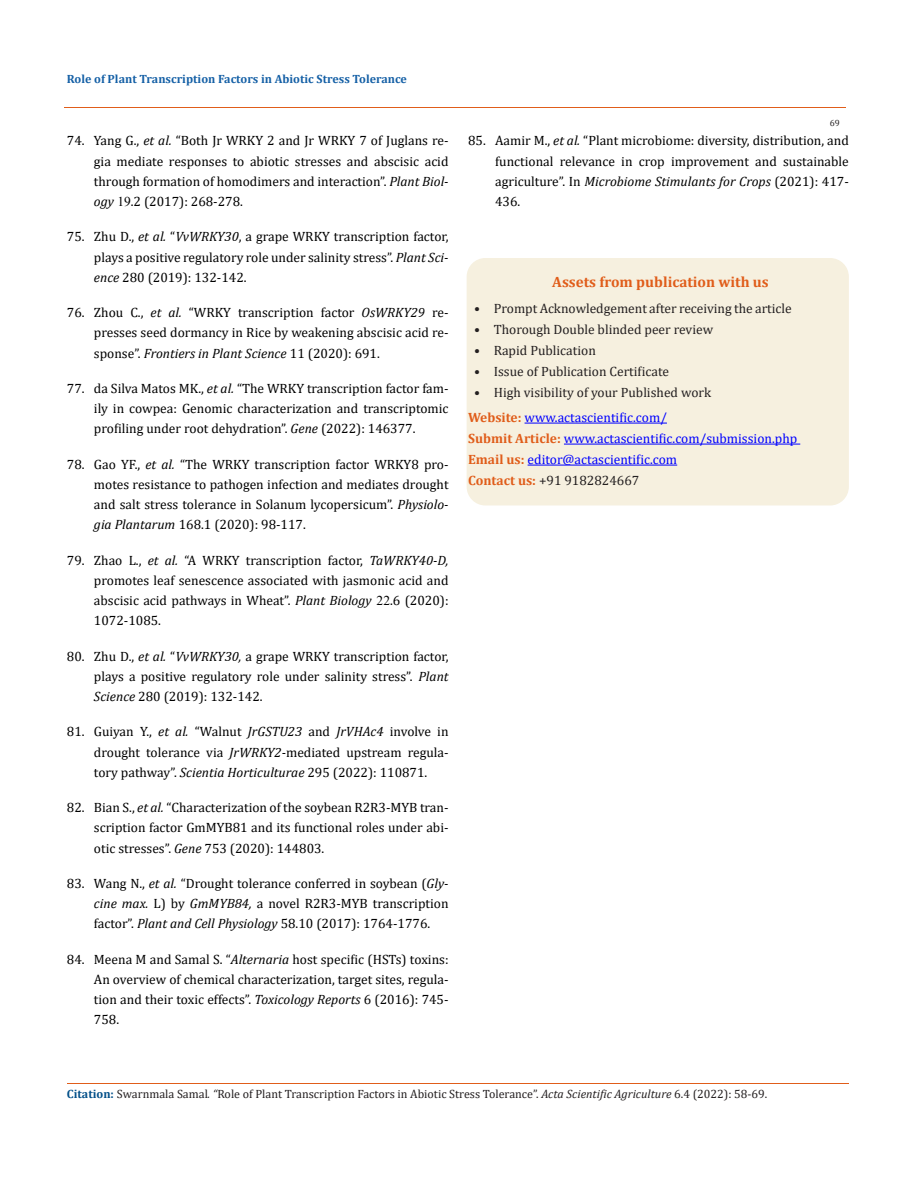
<style>
.page{position:relative;width:917px;height:1188px;background:#fff}
.page>*{position:absolute;margin:0;border:0;box-sizing:border-box;transform-origin:0 0}
.t1{font:700 15px "Cambria";color:#e05d1a}
.t2{font:13.5px/20.2px "Cambria";color:#000;text-align:justify}
.t3{font:13.5px "Cambria";color:#231f20}
.t4{font:13.5px "Cambria";color:#00f}
.t5{font:12px "Cambria";color:#231f20}
.t6{font:700 12px "Cambria";color:#1560a6}
.t7{font:9px "Cambria";color:#231f20}
.s1{font-style:italic}
.s2{font-family:"Times New Roman"}
.s3{font-weight:700;color:#e05d1a}
.s4{font-weight:700;color:#035089}
</style>
<div class="page">
<div style="left:467px;top:259px;width:381px;height:246px;background:#f6f0df;border-radius:18px"></div>
<div style="left:466px;top:258px;width:382px;height:248px;border:2px solid #f6f0df;border-radius:18px"></div>
<hr style="left:524px;top:423px;width:143px;height:1px;background:#00f">
<hr style="left:564px;top:444px;width:236px;height:1px;background:#00f">
<hr style="left:527px;top:465px;width:150px;height:1px;background:#00f">
<hr style="left:64px;top:108px;width:781px;height:1px;background:#e05d1a">
<hr style="left:67px;top:1083px;width:781px;height:1px;background:#e05d1a">
<p class="t6" style="left:67px;top:70px;width:341px">Role of Plant Transcription Factors in Abiotic Stress Tolerance</p>
<p class="t2" style="left:94px;top:131px;width:356px;text-indent:-27px">74. Yang G., <span class="s1">et al.</span> “Both Jr WRKY 2 and Jr WRKY 7 of Juglans re&shy;gia mediate responses to abiotic stresses and abscisic acid through formation of homodimers and interaction”. <span class="s1">Plant Biol&shy;ogy</span> <span class="s2">19</span>.2 (2017): 268-278.</p>
<p class="t2" style="left:94px;top:227px;width:356px;text-indent:-27px">75. Zhu D., <span class="s1">et al.</span> “<span class="s1">VvWRKY30</span>, a grape WRKY transcription factor, plays a positive regulatory role under salinity stress”. <span class="s1">Plant Sci&shy;ence</span> 280 (2019): 132-142.</p>
<p class="t2" style="left:94px;top:302px;width:356px;text-indent:-27px">76. Zhou C., <span class="s1">et al.</span> “WRKY transcription factor <span class="s1">OsWRKY29</span> re&shy;presses seed dormancy in Rice by weakening abscisic acid re&shy;sponse”. <span class="s1">Frontiers in Plant Science</span> 11 (2020): 691.</p>
<p class="t2" style="left:94px;top:378px;width:356px;text-indent:-27px">77. da Silva Matos MK., <span class="s1">et al.</span> “The WRKY transcription factor fam&shy;ily in cowpea: Genomic characterization and transcriptomic profiling under root dehydration”. <span class="s1">Gene</span> (2022): 146377.</p>
<p class="t2" style="left:94px;top:454px;width:356px;text-indent:-27px">78. Gao YF., <span class="s1">et al.</span> “The WRKY transcription factor WRKY8 pro&shy;motes resistance to pathogen infection and mediates drought and salt stress tolerance in Solanum lycopersicum”. <span class="s1">Physiolo&shy;gia Plantarum</span> 168.1 (2020): 98-117.</p>
<p class="t2" style="left:94px;top:550px;width:356px;text-indent:-27px">79. Zhao L., <span class="s1">et al.</span> “A WRKY transcription factor, <span class="s1">TaWRKY40‐D, </span>promotes leaf senescence associated with jasmonic acid and abscisic acid pathways in Wheat”. <span class="s1">Plant Biology</span> <span class="s2">22</span>.6 (2020):<br>1072-1085.</p>
<p class="t2" style="left:94px;top:646px;width:356px;text-indent:-27px">80. Zhu D., <span class="s1">et al.</span> “<span class="s1">VvWRKY30,</span> a grape WRKY transcription factor, plays a positive regulatory role under salinity stress”. <span class="s1">Plant Science</span> 280 (2019): 132-142.</p>
<p class="t2" style="left:94px;top:722px;width:356px;text-indent:-27px">81. Guiyan Y., <span class="s1">et al.</span> “Walnut <span class="s1">JrGSTU23</span> and <span class="s1">JrVHAc4</span> involve in drought tolerance via <span class="s1">JrWRKY2-</span>mediated upstream regula&shy;tory pathway”. <span class="s1">Scientia Horticulturae</span> 295 (2022): 110871.</p>
<p class="t2" style="left:94px;top:797px;width:356px;text-indent:-27px">82. Bian S., <span class="s1">et al.</span> “Characterization of the soybean R2R3-MYB tran&shy;scription factor GmMYB81 and its functional roles under abi&shy;otic stresses”. <span class="s1">Gene</span> 753 (2020): 144803.</p>
<p class="t2" style="left:94px;top:873px;width:356px;text-indent:-27px">83. Wang N., <span class="s1">et al.</span> “Drought tolerance conferred in soybean (<span class="s1">Gly&shy;cine max.</span> L) by <span class="s1">GmMYB84,</span> a novel R2R3-MYB transcription factor”. <span class="s1">Plant and Cell Physiology</span> 58.10 (2017): 1764-1776.</p>
<p class="t2" style="left:94px;top:949px;width:356px;text-indent:-27px">84. Meena M and Samal S. “<span class="s1">Alternaria</span> host specific (HSTs) toxins:<br>An overview of chemical characterization, target sites, regula&shy;tion and their toxic effects”. <span class="s1">Toxicology Reports</span> 6 (2016): 745- 758.</p>
<p class="t7" style="left:829px;top:118px;width:11px">69</p>
<p class="t2" style="left:495px;top:131px;width:355px;text-indent:-27px">85. Aamir M., <span class="s1">et al.</span> “Plant microbiome: diversity, distribution, and functional relevance in crop improvement and sustainable agriculture”. In <span class="s1">Microbiome Stimulants for Crops</span> (2021): 417- 436.</p>
<p class="t1" style="left:552px;top:271px;width:218px">Assets from publication with us</p>
<p class="t3" style="left:474px;top:300px;width:319px">• Prompt Acknowledgement after receiving the article</p>
<p class="t3" style="left:474px;top:321px;width:240px">• Thorough Double blinded peer review</p>
<p class="t3" style="left:474px;top:342px;width:123px">• Rapid Publication</p>
<p class="t3" style="left:474px;top:363px;width:196px">• Issue of Publication Certificate</p>
<p class="t3" style="left:474px;top:384px;width:238px">• High visibility of your Published work</p>
<p class="t4" style="left:468px;top:410px;width:200px"><span class="s3">Website:</span> www.actascientific.com/</p>
<p class="t4" style="left:468px;top:431px;width:330px"><span class="s3">Submit Article:</span> www.actascientific.com/submission.php</p>
<p class="t4" style="left:468px;top:452px;width:210px"><span class="s3">Email us:</span> editor@actascientific.com</p>
<p class="t3" style="left:468px;top:473px;width:173px"><span class="s3">Contact us:</span> +91 9182824667</p>
<p class="t5" style="left:67px;top:1087px;width:702px"><span class="s4">Citation:</span> Swarnmala Samal<span class="s1">. “</span>Role of Plant Transcription Factors in Abiotic Stress Tolerance”. <span class="s1">Acta Scientific Agriculture</span> 6.4 (2022): 58-69.</p>
</div>
